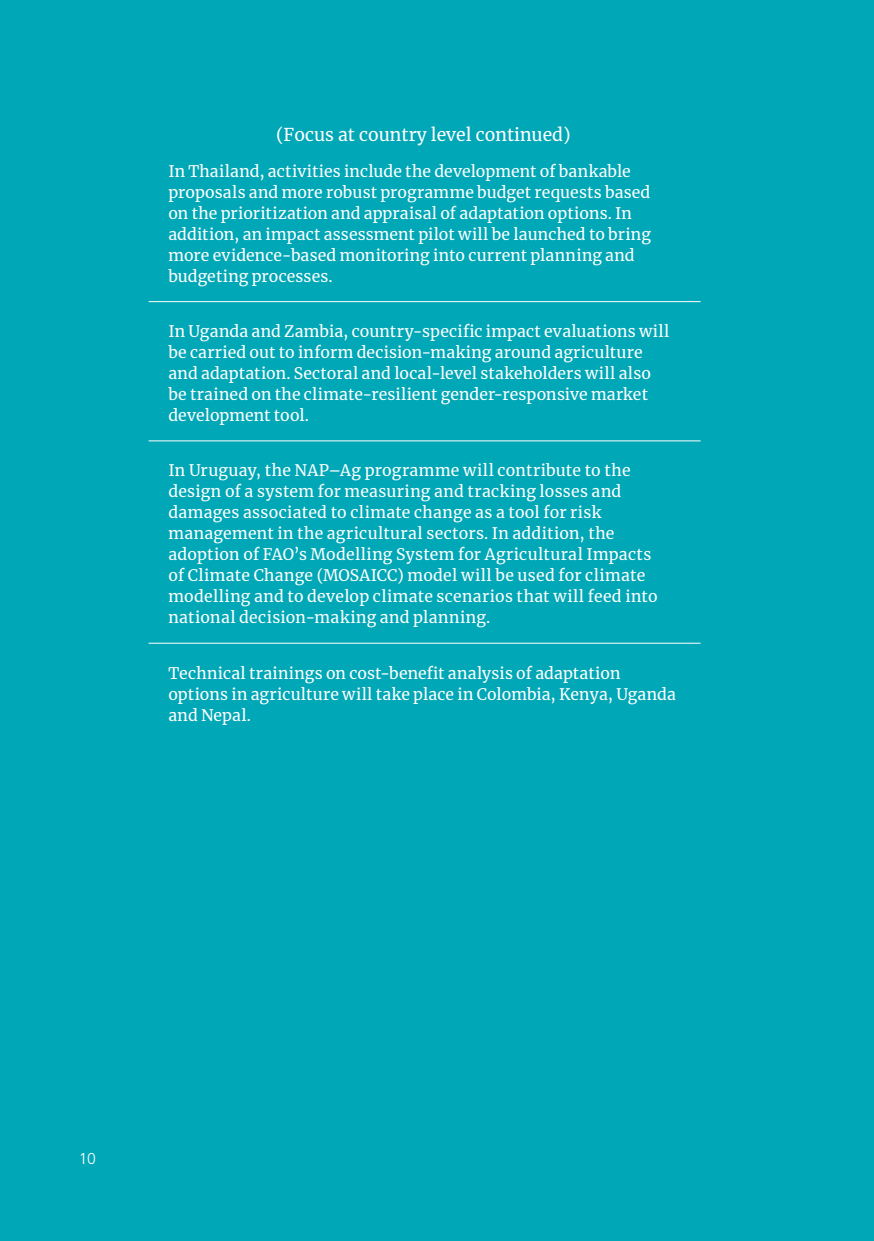
<style>
.page{position:relative;width:874px;height:1241px;background:#fff}
.page>*{position:absolute;margin:0;border:0;box-sizing:border-box;transform-origin:0 0}
.t1{font:17.5px "Merriweather";color:#fff}
.bulleted_list_-_tabl{font:15.75px/21px "Merriweather";letter-spacing:.01em;color:#fff}
.copy{font:300 15.75px "Frutiger LT Pro";color:#fff}
</style>
<div class="page">
<div style="left:0;top:0;width:873px;height:1240px;background:#00a7b6"></div>
<hr style="left:148px;top:440px;width:552px;height:1px;background:#fff">
<hr style="left:148px;top:642px;width:552px;height:1px;background:#fff">
<hr style="left:148px;top:301px;width:552px;height:1px;background:#fff">
<h1 class="t1" style="left:276px;top:123px;width:296px">(Focus at country level continued)</h1>
<p class="bulleted_list_-_tabl" style="left:168px;top:160px;width:484px">In Thailand, activities include the development of bankable proposals and more robust programme budget requests based on the prioritization and appraisal of adaptation options. In addition, an impact assessment pilot will be launched to bring more evidence-based monitoring into current planning and budgeting processes.</p>
<p class="bulleted_list_-_tabl" style="left:168px;top:320px;width:502px">In Uganda and Zambia, country-specific impact evaluations will be carried out to inform decision-making around agriculture and adaptation. Sectoral and local-level stakeholders will also be trained on the climate-resilient gender-responsive market development tool.</p>
<p class="bulleted_list_-_tabl" style="left:168px;top:459px;width:490px">In Uruguay, the NAP–Ag programme will contribute to the design of a system for measuring and tracking losses and damages associated to climate change as a tool for risk management in the agricultural sectors. In addition, the adoption of FAO’s Modelling System for Agricultural Impacts of Climate Change (MOSAICC) model will be used for climate modelling and to develop climate scenarios that will feed into national decision-making and planning.</p>
<p class="bulleted_list_-_tabl" style="left:168px;top:661px;width:509px">Technical trainings on cost-benefit analysis of adaptation options in agriculture will take place in Colombia, Kenya, Uganda and Nepal.</p>
<p class="copy" style="left:79px;top:1149px;width:18px">10</p>
</div>
